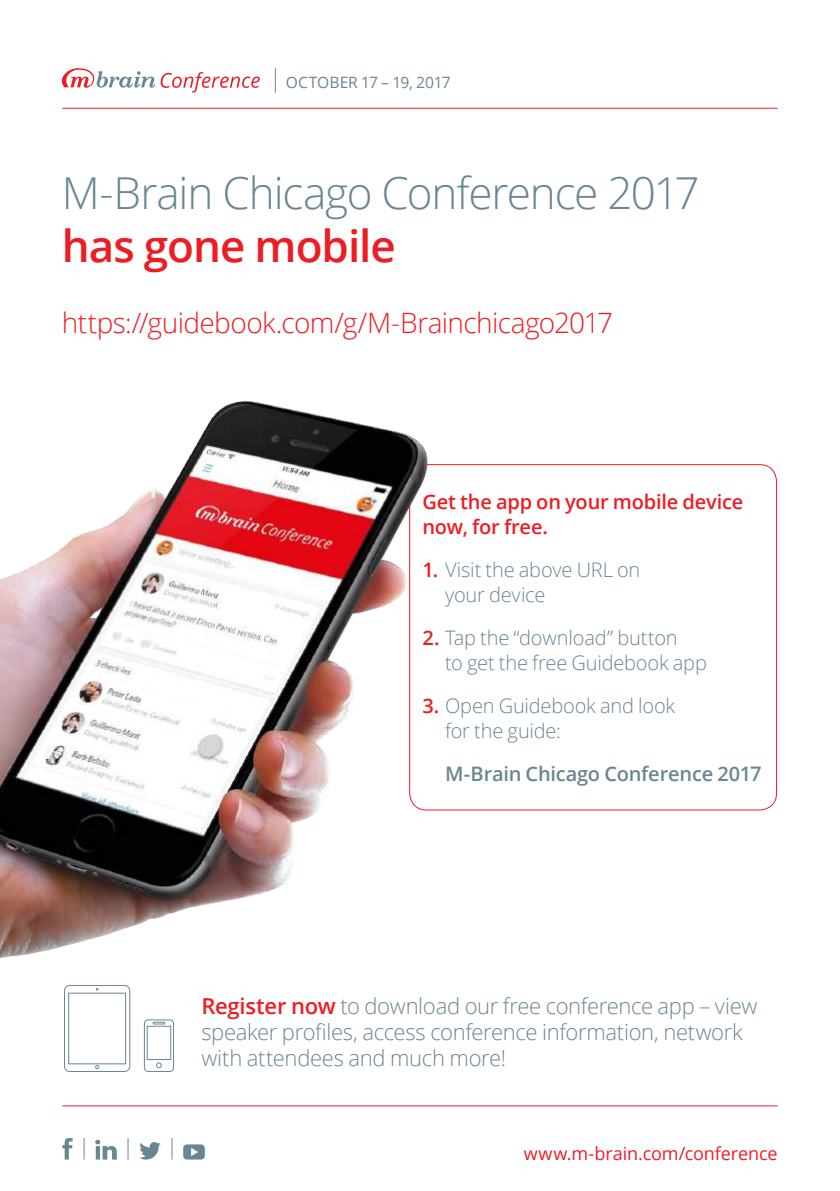
<style>
.page{position:relative;width:840px;height:1191px;background:#fff}
.page>*{position:absolute;margin:0;border:0;box-sizing:border-box;transform-origin:0 0}
.t1{font:300 44px "Open Sans";letter-spacing:-.025em;color:#698693}
.t2{font:600 44px "Open Sans";letter-spacing:-.02em;color:#ee1d23}
.t3{font:300 28px "Open Sans";letter-spacing:-.02em;color:#ee1d23}
.t4{font:300 22px/26px "Open Sans";letter-spacing:-.015em;color:#698693}
.t5{font:300 20px/25.6px "Open Sans";letter-spacing:-.01em;color:#698693}
.t6{font:600 20px/25.6px "Open Sans";letter-spacing:-.01em;color:#ee1d23}
.t7{font:600 20px "Open Sans";letter-spacing:-.01em;color:#698693}
.t8{font:18px "Open Sans";letter-spacing:-.005em;color:#ee1d23}
.t9{font:15.6px "Open Sans";letter-spacing:-.005em;color:#698693}
.s1{font-weight:600;color:#ee1d23}
</style>
<div class="page">
<hr style="left:62px;top:1105px;width:715px;height:1px;background:#ee1d23">
<svg style="left:62px;top:1138px;width:11px;height:21px"></svg>
<svg style="left:139px;top:1142px;width:22px;height:17px"></svg>
<svg style="left:183px;top:1144px;width:22px;height:15px"></svg>
<svg style="left:95px;top:1139px;width:22px;height:20px"></svg>
<svg style="left:84px;top:1138px;width:1px;height:21px"></svg>
<svg style="left:128px;top:1138px;width:1px;height:21px"></svg>
<svg style="left:171px;top:1138px;width:1px;height:21px"></svg>
<hr style="left:62px;top:108px;width:715px;height:1px;background:#ee1d23">
<svg style="left:61px;top:68px;width:199px;height:25px"></svg>
<svg style="left:275px;top:68px;width:1px;height:25px"></svg>
<img style="left:0;top:401px;width:467px;height:667px">
<svg style="left:64px;top:984px;width:66px;height:88px"></svg>
<svg style="left:144px;top:1019px;width:30px;height:53px"></svg>
<p class="t9" style="left:286px;top:71px;width:166px">OCTOBER 17 – 19, 2017</p>
<h1 class="t1" style="left:62px;top:163px;width:639px">M-Brain Chicago Conference 2017</h1>
<h1 class="t2" style="left:62px;top:215px;width:335px">has gone mobile</h1>
<p class="t3" style="left:62px;top:304px;width:552px">https://guidebook.com/g/M-Brainchicago2017</p>
<p class="t6" style="left:422px;top:488px;width:322px">Get the app on your mobile device now, for free.</p>
<p class="t5" style="left:445px;top:556px;width:197px;text-indent:-23px"><span class="s1">1.</span> Visit the above URL on your device</p>
<p class="t5" style="left:445px;top:624px;width:263px;text-indent:-23px"><span class="s1">2.</span> Tap the “download” button<br>to get the free Guidebook app</p>
<p class="t5" style="left:445px;top:692px;width:232px;text-indent:-23px"><span class="s1">3.</span> Open Guidebook and look for the guide:</p>
<p class="t7" style="left:445px;top:760px;width:318px">M-Brain Chicago Conference 2017</p>
<p class="t4" style="left:201px;top:992px;width:557px"><span class="s1">Register now</span> to download our free conference app – view speaker profiles, access conference information, network with attendees and much more!</p>
<p class="t8" style="left:523px;top:1140px;width:255px">www.m-brain.com/conference</p>
</div>
